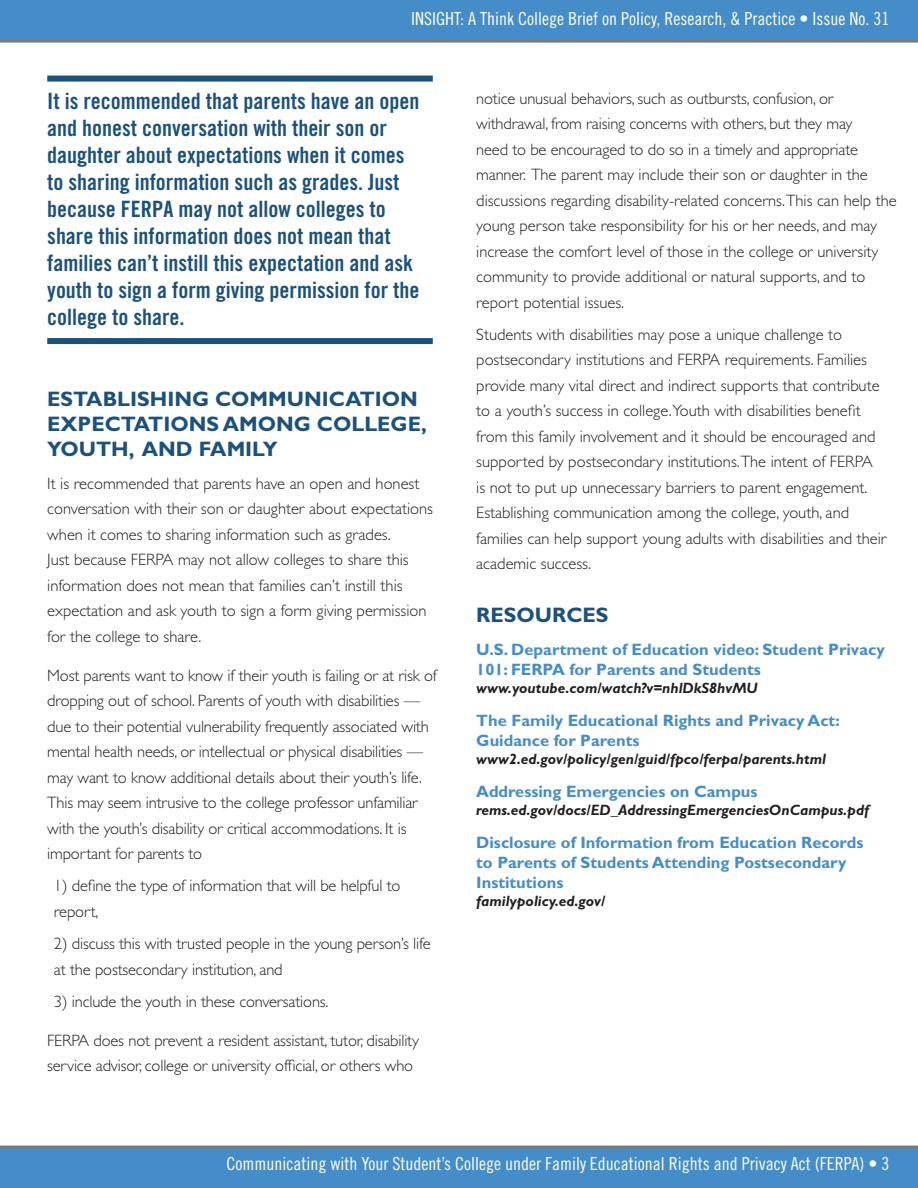
<style>
.page{position:relative;width:918px;height:1188px;background:#fff}
.page>*{position:absolute;margin:0;border:0;box-sizing:border-box;transform-origin:0 0}
.t1{font:22.5px/27px "Trade Gothic Bold Cond Twenty";color:#1c517c}
.t2{font:700 21px/25.2px "Gill Sans";color:#1c517c}
.t3{font:18px "Trade Gothic Cond Eighteen";color:#fff}
.t4{font:300 16.5px/25.5px "Gill Sans";color:#231f20}
.t5{font:700 16.5px/19.8px "Gill Sans";color:#458dc9}
.t6{font:italic 700 15px "Gill Sans";color:#231f20}
</style>
<div class="page">
<svg style="left:0;top:0;width:918px;height:43px;background:#4a8cc4"></svg>
<svg style="left:0;top:1146px;width:918px;height:42px;background:#488bc4"></svg>
<div style="left:47px;top:76px;width:386px;height:6px;background:#1c517c"></div>
<div style="left:47px;top:338px;width:386px;height:6px;background:#1c517c"></div>
<p class="t3" style="left:411px;top:8px;width:480px">INSIGHT: A Think College Brief on Policy, Research, &amp; Practice • Issue No. 31</p>
<p class="t1" style="left:47px;top:87px;width:374px">It is recommended that parents have an open and honest conversation with their son or daughter about expectations when it comes to sharing information such as grades. Just because FERPA may not allow colleges to share this information does not mean that families can’t instill this expectation and ask youth to sign a form giving permission for the college to share.</p>
<h2 class="t2" style="left:47px;top:386px;width:381px">ESTABLISHING COMMUNICATION<br>EXPECTATIONS AMONG COLLEGE,<br>YOUTH, AND FAMILY</h2>
<p class="t4" style="left:47px;top:471px;width:387px">It is recommended that parents have an open and honest conversation with their son or daughter about expectations when it comes to sharing information such as grades.<br>Just because FERPA may not allow colleges to share this information does not mean that families can’t instill this expectation and ask youth to sign a form giving permission for the college to share.</p>
<p class="t4" style="left:47px;top:663px;width:391px">Most parents want to know if their youth is failing or at risk of dropping out of school. Parents of youth with disabilities — due to their potential vulnerability frequently associated with mental health needs, or intellectual or physical disabilities — may want to know additional details about their youth’s life.<br>This may seem intrusive to the college professor unfamiliar with the youth’s disability or critical accommodations. It is important for parents to</p>
<p class="t4" style="left:54px;top:873px;width:348px">1) define the type of information that will be helpful to report,</p>
<p class="t4" style="left:54px;top:931px;width:378px">2) discuss this with trusted people in the young person’s life at the postsecondary institution, and</p>
<p class="t4" style="left:54px;top:989px;width:276px">3) include the youth in these conversations.</p>
<p class="t4" style="left:47px;top:1028px;width:373px">FERPA does not prevent a resident assistant, tutor, disability service advisor, college or university official, or others who</p>
<p class="t4" style="left:476px;top:86px;width:422px">notice unusual behaviors, such as outbursts, confusion, or withdrawal, from raising concerns with others, but they may<br>need to be encouraged to do so in a timely and appropriate manner. The parent may include their son or daughter in the discussions regarding disability-related concerns.This can help the young person take responsibility for his or her needs, and may increase the comfort level of those in the college or university community to provide additional or natural supports, and to report potential issues.</p>
<p class="t4" style="left:476px;top:322px;width:412px">Students with disabilities may pose a unique challenge to postsecondary institutions and FERPA requirements. Families provide many vital direct and indirect supports that contribute to a youth’s success in college.Youth with disabilities benefit from this family involvement and it should be encouraged and supported by postsecondary institutions.The intent of FERPA<br>is not to put up unnecessary barriers to parent engagement.<br>Establishing communication among the college, youth, and families can help support young adults with disabilities and their academic success.</p>
<h2 class="t2" style="left:476px;top:602px;width:134px">RESOURCES</h2>
<p class="t5" style="left:476px;top:639px;width:410px">U.S. Department of Education video: Student Privacy<br>101: FERPA for Parents and Students</p>
<p class="t6" style="left:476px;top:679px;width:283px">www.youtube.com/watch?v=nhlDkS8hvMU</p>
<p class="t5" style="left:476px;top:710px;width:365px">The Family Educational Rights and Privacy Act:<br>Guidance for Parents</p>
<p class="t6" style="left:476px;top:750px;width:351px">www2.ed.gov/policy/gen/guid/fpco/ferpa/parents.html</p>
<p class="t5" style="left:476px;top:782px;width:283px">Addressing Emergencies on Campus</p>
<p class="t6" style="left:476px;top:801px;width:394px">rems.ed.gov/docs/ED_AddressingEmergenciesOnCampus.pdf</p>
<p class="t5" style="left:476px;top:833px;width:389px">Disclosure of Information from Education Records to Parents of Students Attending Postsecondary<br>Institutions</p>
<p class="t6" style="left:476px;top:892px;width:130px">familypolicy.ed.gov/</p>
<p class="t3" style="left:226px;top:1153px;width:665px">Communicating with Your Student’s College under Family Educational Rights and Privacy Act (FERPA) • 3</p>
</div>
